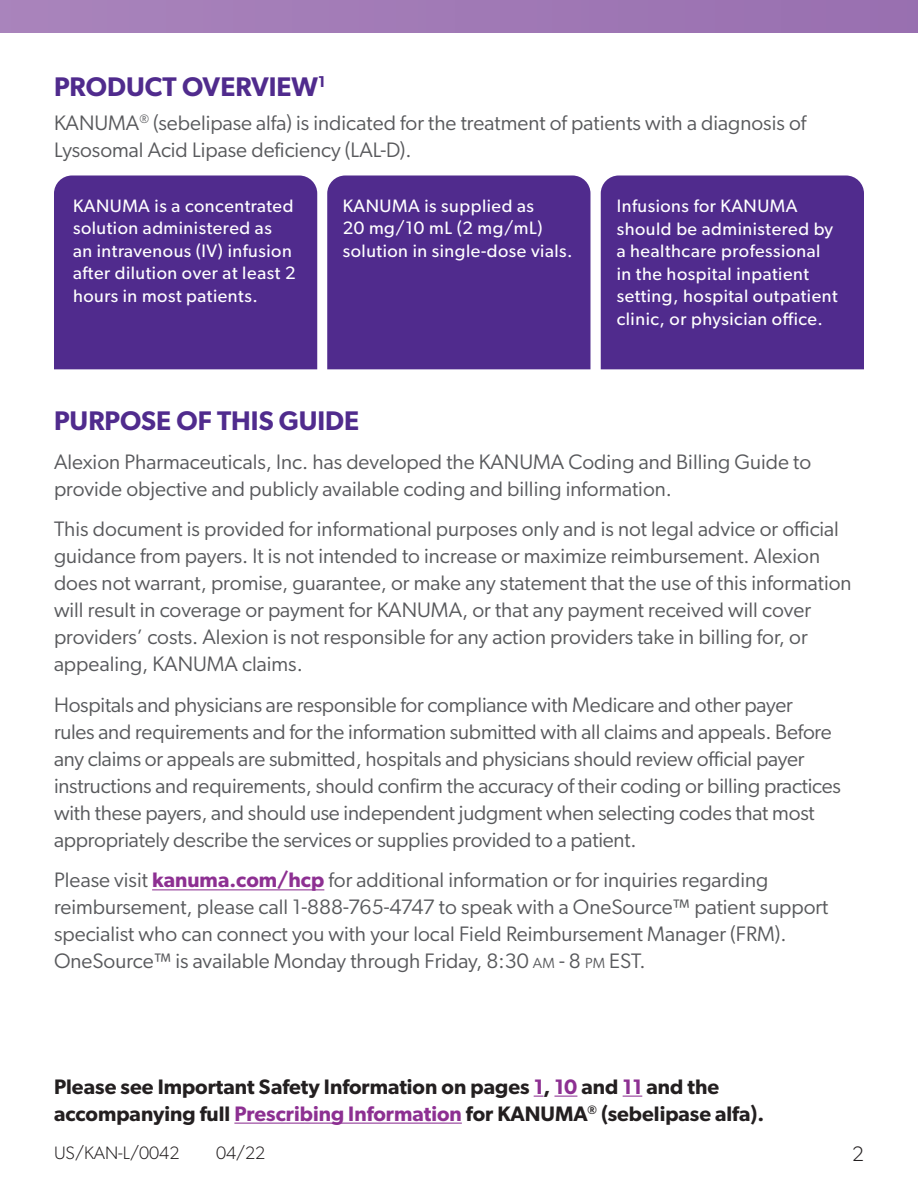
<style>
.page{position:relative;width:918px;height:1188px;background:#fff}
.page>*{position:absolute;margin:0;border:0;box-sizing:border-box;transform-origin:0 0}
.t1{font:600 27px "Gibson";color:#502b8d}
.t2{font:21px/27px "Gibson";color:#58595c}
.t3{font:600 21px/27px "Gibson";color:#231f20}
.t4{font:300 21px "Gibson";color:#231f20}
.t5{font:18px/22.5px "Gibson";letter-spacing:.03em;color:#fff}
.t6{font:300 18px "Gibson";color:#231f20}
.s1{font-weight:600;color:#8d3092}
.s2{font-size:14.7px}
.s3{color:#8d3092}
</style>
<div class="page">
<div style="left:0;top:0;width:918px;height:33px;background:#a079b5"></div>
<svg style="left:554px;top:1096px;width:23px;height:1px"></svg>
<svg style="left:623px;top:1096px;width:19px;height:1px"></svg>
<hr style="left:234px;top:1123px;width:228px;height:1px;background:#8d3092">
<div style="left:54px;top:176px;width:263px;height:193px;background:#502b8d"></div>
<div style="left:327px;top:176px;width:263px;height:193px;background:#502b8d"></div>
<div style="left:601px;top:176px;width:263px;height:193px;background:#502b8d"></div>
<hr style="left:152px;top:889px;width:172px;height:1px;background:#8d3092">
<p class="t1" style="left:54px;top:70px;width:273px">PRODUCT OVERVIEW<sup>1</sup></p>
<p class="t2" style="left:54px;top:109px;width:754px">KANUMA<sup>®</sup> (sebelipase alfa) is indicated for the treatment of patients with a diagnosis of<br>Lysosomal Acid Lipase deficiency (LAL-D).</p>
<p class="t5" style="left:73px;top:194px;width:224px">KANUMA is a concentrated solution administered as<br>an intravenous (IV) infusion after dilution over at least 2 hours in most patients.</p>
<p class="t5" style="left:343px;top:194px;width:231px">KANUMA is supplied as<br>20 mg/10 mL (2 mg/mL) solution in single-dose vials.</p>
<p class="t5" style="left:617px;top:195px;width:222px">Infusions for KANUMA should be administered by a healthcare professional in the hospital inpatient setting, hospital outpatient clinic, or physician office.</p>
<p class="t1" style="left:54px;top:405px;width:307px">PURPOSE OF THIS GUIDE</p>
<p class="t2" style="left:54px;top:448px;width:759px">Alexion Pharmaceuticals, Inc. has developed the KANUMA Coding and Billing Guide to provide objective and publicly available coding and billing information.</p>
<p class="t2" style="left:54px;top:515px;width:799px">This document is provided for informational purposes only and is not legal advice or official guidance from payers. It is not intended to increase or maximize reimbursement. Alexion does not warrant, promise, guarantee, or make any statement that the use of this information will result in coverage or payment for KANUMA, or that any payment received will cover providers’ costs. Alexion is not responsible for any action providers take in billing for, or appealing, KANUMA claims.</p>
<p class="t2" style="left:54px;top:691px;width:789px">Hospitals and physicians are responsible for compliance with Medicare and other payer<br>rules and requirements and for the information submitted with all claims and appeals. Before any claims or appeals are submitted, hospitals and physicians should review official payer instructions and requirements, should confirm the accuracy of their coding or billing practices with these payers, and should use independent judgment when selecting codes that most appropriately describe the services or supplies provided to a patient.</p>
<p class="t2" style="left:54px;top:866px;width:776px">Please visit <span class="s1">kanuma.com/hcp</span> for additional information or for inquiries regarding reimbursement, please call 1-888-765-4747 to speak with a OneSource™ patient support specialist who can connect you with your local Field Reimbursement Manager (FRM).<br>OneSource™ is available Monday through Friday, 8:30 <span class="s2">AM</span> - 8 <span class="s2">PM</span> EST.</p>
<p class="t3" style="left:54px;top:1072px;width:712px">Please see Important Safety Information on pages <span class="s3">1</span>, <span class="s3">10</span> and <span class="s3">11</span> and the accompanying full <span class="s3">Prescribing Information</span> for KANUMA<sup>®</sup> (sebelipase alfa).</p>
<p class="t6" style="left:54px;top:1142px;width:127px">US/KAN-L/0042</p>
<p class="t6" style="left:216px;top:1142px;width:51px">04/22</p>
<p class="t4" style="left:852px;top:1141px;width:13px">2</p>
</div>
